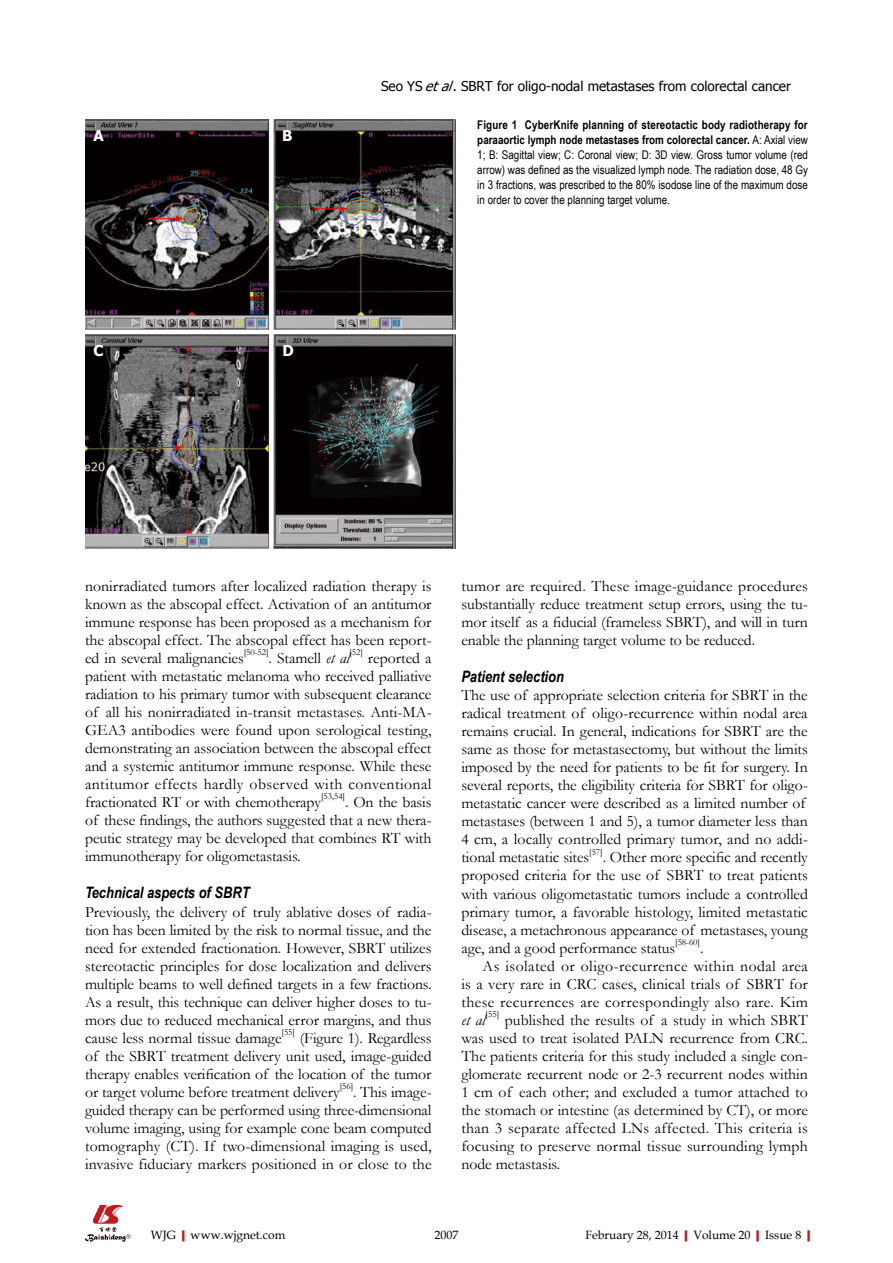
<style>
.page{position:relative;width:893px;height:1263px;background:#fff}
.page>*{position:absolute;margin:0;border:0;box-sizing:border-box;transform-origin:0 0}
.t1{font:15.75px/18px "Garamond";letter-spacing:-.005em;color:#000;text-align:justify}
.t2{font:15.75px "Garamond";letter-spacing:.025em;color:#000}
.t3{font:italic 700 15.75px "Arial Narrow";color:#000}
.t4{font:italic 15.75px "Garamond";color:#000}
.t5{font:700 15px "Tahoma";color:#fff}
.t6{font:13.5px "Tahoma";color:#000}
.t7{font:12px/15px "Arial Narrow";color:#000;text-align:justify}
.t8{font:12px "Book Antiqua";color:#000}
.t9{font:9.15px "Garamond";letter-spacing:-.005em;color:#000}
.s1{font-style:italic}
.s2{font-weight:700}
.s3{font-weight:700;color:#c01920}
</style>
<div class="page">
<svg style="left:85px;top:1205px;width:46px;height:37px"></svg>
<img style="left:85px;top:119px;width:370px;height:430px">
<svg style="left:269px;top:119px;width:4px;height:430px"></svg>
<hr style="left:81px;top:330px;width:380px;height:4px;background:#fff">
<svg style="left:176px;top:216px;width:6px;height:5px"></svg>
<hr style="left:148px;top:218px;width:30px;height:1px;background:#f00">
<svg style="left:340px;top:206px;width:6px;height:5px"></svg>
<hr style="left:312px;top:209px;width:30px;height:1px;background:#f00">
<svg style="left:176px;top:445px;width:6px;height:5px"></svg>
<hr style="left:148px;top:447px;width:30px;height:1px;background:#f00">
<p class="t5" style="left:94px;top:125px;width:12px">A</p>
<p class="t5" style="left:282px;top:125px;width:12px">B</p>
<p class="t5" style="left:94px;top:340px;width:12px">C</p>
<p class="t5" style="left:282px;top:340px;width:13px">D</p>
<p class="t6" style="left:381px;top:77px;width:411px">Seo YS <span class="s1">etal</span>. SBRT for oligo-nodal metastases from colorectal cancer</p>
<p class="t7" style="left:477px;top:117px;width:332px"><span class="s2">Figure 1 CyberKnife planning of stereotactic body radiotherapy for paraaortic lymph node metastases from colorectal cancer.</span> A: Axial view 1; B: Sagittal view; C: Coronal view; D: 3D view. Gross tumor volume (red arrow) was defined as the visualized lymph node. The radiation dose, 48 Gy in 3 fractions, was prescribed to the 80% isodose line of the maximum dose in order to cover the planning target volume.</p>
<p class="t1" style="left:85px;top:577px;width:348px">nonirradiated tumors after localized radiation therapy is known as the abscopal effect. Activation of an antitumor immune response has been proposed as a mechanism for the abscopal effect. The abscopal effect has been report&shy;ed in several malignancies</p>
<p class="t9" style="left:244px;top:646px;width:26px">[50-52]</p>
<p class="t1" style="left:269px;top:649px;width:82px">. Stamell <span class="s1">et al</span></p>
<p class="t9" style="left:349px;top:646px;width:15px">[52]</p>
<p class="t1" style="left:85px;top:649px;width:348px;text-indent:283px">reported a patient with metastatic melanoma who received palliative radiation to his primary tumor with subsequent clearance of all his nonirradiated in-transit metastases. Anti-MA-GEA3 antibodies were found upon serological testing, demonstrating an association between the abscopal effect and a systemic antitumor immune response. While these antitumor effects hardly observed with conventional fractionated RT or with chemotherapy</p>
<p class="t9" style="left:321px;top:790px;width:25px">[53,54]</p>
<p class="t1" style="left:85px;top:793px;width:348px;text-indent:260px">. On the basis of these findings, the authors suggested that a new thera&shy;peutic strategy may be developed that combines RT with immunotherapy for oligometastasis.</p>
<p class="t3" style="left:85px;top:881px;width:166px">Technical aspects of SBRT</p>
<p class="t1" style="left:85px;top:902px;width:348px">Previously, the delivery of truly ablative doses of radia&shy;tion has been limited by the risk to normal tissue, and the need for extended fractionation. However, SBRT utilizes stereotactic principles for dose localization and delivers multiple beams to well defined targets in a few fractions.<br>As a result, this technique can deliver higher doses to tu&shy;mors due to reduced mechanical error margins, and thus cause less normal tissue damage</p>
<p class="t9" style="left:282px;top:1026px;width:15px">[55]</p>
<p class="t1" style="left:85px;top:1028px;width:348px;text-indent:215px">(Figure 1). Regardless of the SBRT treatment delivery unit used, image-guided therapy enables verification of the location of the tumor or target volume before treatment delivery</p>
<p class="t9" style="left:340px;top:1080px;width:15px">[56]</p>
<p class="t1" style="left:85px;top:1082px;width:348px;text-indent:268px">. This image&shy;guided therapy can be performed using three-dimensional volume imaging, using for example cone beam computed tomography (CT). If two-dimensional imaging is used, invasive fiduciary markers positioned in or close to the</p>
<p class="t1" style="left:461px;top:577px;width:348px">tumor are required. These image-guidance procedures substantially reduce treatment setup errors, using the tu&shy;mor itself as a fiducial (frameless SBRT), and will in turn enable the planning target volume to be reduced.</p>
<p class="t3" style="left:461px;top:665px;width:104px">Patient selection</p>
<p class="t1" style="left:461px;top:686px;width:348px;text-align:left">The use of appropriate selection criteria for SBRT in the radical treatment of oligo-recurrence within nodal area remains crucial. In general, indications for SBRT are the same as those for metastasectomy, but without the limits imposed by the need for patients to be fit for surgery. In several reports, the eligibility criteria for SBRT for oligo&shy;metastatic cancer were described as a limited number of metastases (between 1 and 5), a tumor diameter less than 4 cm, a locally controlled primary tumor, and no addi&shy;tional metastatic sites</p>
<p class="t9" style="left:589px;top:846px;width:15px">[57]</p>
<p class="t1" style="left:461px;top:848px;width:348px;text-indent:141px">. Other more specific and recently proposed criteria for the use of SBRT to treat patients with various oligometastatic tumors include a controlled primary tumor, a favorable histology, limited metastatic disease, a metachronous appearance of metastases, young age, and a good performance status</p>
<p class="t9" style="left:675px;top:936px;width:26px">[58-60]</p>
<p class="t1" style="left:700px;top:938px;width:5px">.</p>
<p class="t2" style="left:483px;top:955px;width:327px">As isolated or oligo-recurrence within nodal area</p>
<p class="t1" style="left:461px;top:974px;width:348px">is a very rare in CRC cases, clinical trials of SBRT for</p>
<p class="t2" style="left:461px;top:991px;width:348px">these recurrences are correspondingly also rare. Kim</p>
<p class="t4" style="left:461px;top:1009px;width:26px">et al</p>
<p class="t9" style="left:485px;top:1008px;width:15px">[55]</p>
<p class="t1" style="left:461px;top:1010px;width:348px;text-indent:43px">published the results of a study in which SBRT was used to treat isolated PALN recurrence from CRC.<br>The patients criteria for this study included a single con&shy;glomerate recurrent node or 2-3 recurrent nodes within 1 cm of each other; and excluded a tumor attached to the stomach or intestine (as determined by CT), or more than 3 separate affected LNs affected. This criteria is focusing to preserve normal tissue surrounding lymph node metastasis.</p>
<p class="t8" style="left:151px;top:1226px;width:136px">WJG<span class="s3">|</span>www.wjgnet.com</p>
<p class="t8" style="left:434px;top:1226px;width:25px">2007</p>
<p class="t8" style="left:585px;top:1226px;width:232px">February 28, 2014<span class="s3">|</span>Volume 20<span class="s3">|</span>Issue 8<span class="s3">|</span></p>
</div>
